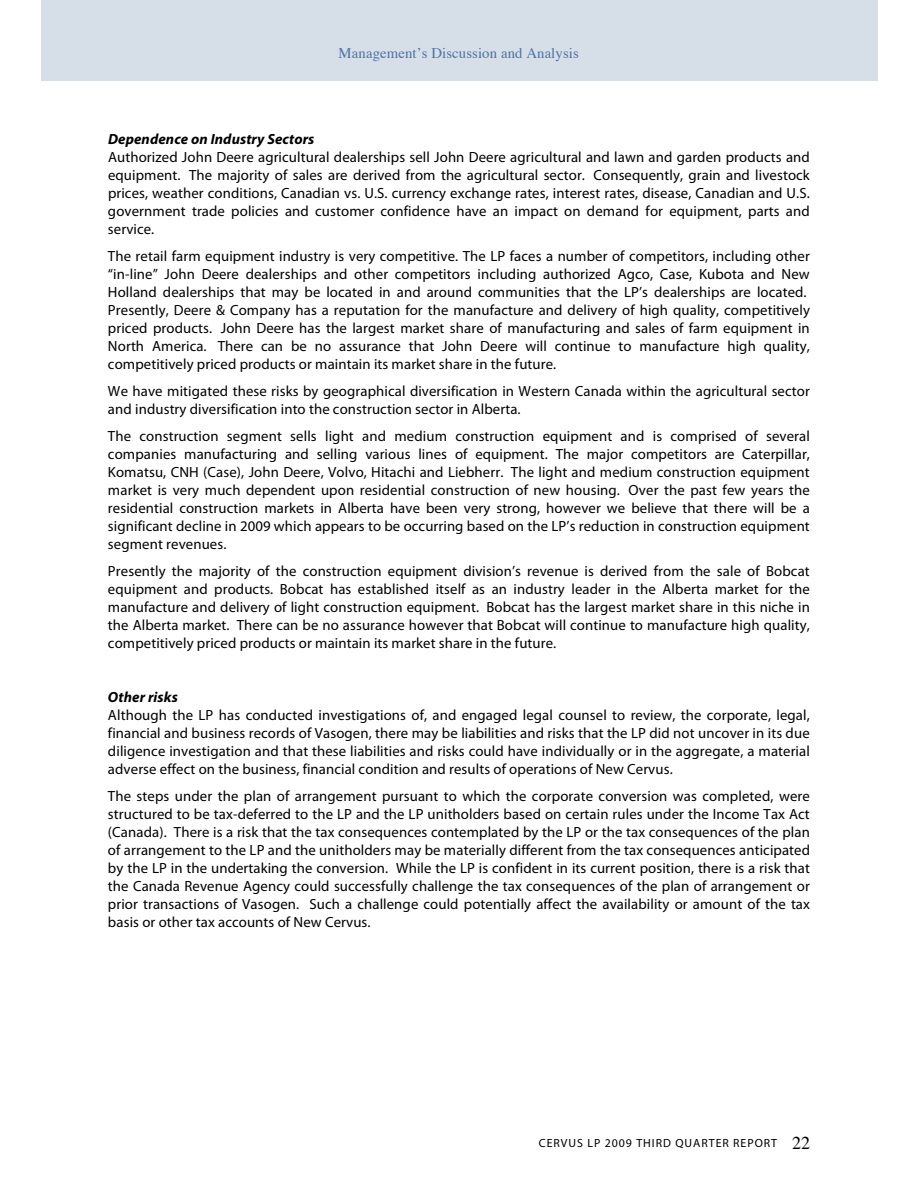
<style>
.page{position:relative;width:918px;height:1188px;background:#fff}
.page>*{position:absolute;margin:0;border:0;box-sizing:border-box;transform-origin:0 0}
.t1{font:14.7px/18px "Myriad Pro";letter-spacing:.005em;color:#000}
.t2{font:14.7px "Times";letter-spacing:.005em;color:#4c73a4}
.t3{font:11.85px "Myriad Pro";letter-spacing:.08em;color:#000}
.s1{font-weight:700;font-style:italic}
.s2{font-family:"Times";font-size:18px}
</style>
<div class="page">
<div style="left:41px;top:0;width:837px;height:81px;background:#d6dfe8"></div>
<p class="t2" style="left:339px;top:47px;width:242px">Management’s Discussion and Analysis</p>
<p class="t1" style="left:108px;top:131px;width:703px"><span class="s1">Dependence on Industry Sectors<br></span>Authorized John Deere agricultural dealerships sell John Deere agricultural and lawn and garden products and equipment. The majority of sales are derived from the agricultural sector. Consequently, grain and livestock prices, weather conditions, Canadian vs. U.S. currency exchange rates, interest rates, disease, Canadian and U.S. government trade policies and customer confidence have an impact on demand for equipment, parts and service.</p>
<p class="t1" style="left:108px;top:248px;width:703px">The retail farm equipment industry is very competitive. The LP faces a number of competitors, including other “in-line” John Deere dealerships and other competitors including authorized Agco, Case, Kubota and New Holland dealerships that may be located in and around communities that the LP’s dealerships are located.<br>Presently, Deere &amp; Company has a reputation for the manufacture and delivery of high quality, competitively priced products. John Deere has the largest market share of manufacturing and sales of farm equipment in North America. There can be no assurance that John Deere will continue to manufacture high quality, competitively priced products or maintain its market share in the future.</p>
<p class="t1" style="left:108px;top:383px;width:703px">We have mitigated these risks by geographical diversification in Western Canada within the agricultural sector and industry diversification into the construction sector in Alberta.</p>
<p class="t1" style="left:108px;top:428px;width:704px;text-align:justify">The construction segment sells light and medium construction equipment and is comprised of several companies manufacturing and selling various lines of equipment. The major competitors are Caterpillar, Komatsu, CNH (Case), John Deere, Volvo, Hitachi and Liebherr. The light and medium construction equipment market is very much dependent upon residential construction of new housing. Over the past few years the residential construction markets in Alberta have been very strong, however we believe that there will be a significant decline in 2009 which appears to be occurring based on the LP’s reduction in construction equipment segment revenues.</p>
<p class="t1" style="left:108px;top:563px;width:703px;text-align:justify">Presently the majority of the construction equipment division’s revenue is derived from the sale of Bobcat equipment and products. Bobcat has established itself as an industry leader in the Alberta market for the manufacture and delivery of light construction equipment. Bobcat has the largest market share in this niche in the Alberta market. There can be no assurance however that Bobcat will continue to manufacture high quality, competitively priced products or maintain its market share in the future.</p>
<p class="t1" style="left:108px;top:689px;width:703px"><span class="s1">Other risks<br></span>Although the LP has conducted investigations of, and engaged legal counsel to review, the corporate, legal, financial and business records of Vasogen, there may be liabilities and risks that the LP did not uncover in its due diligence investigation and that these liabilities and risks could have individually or in the aggregate, a material adverse effect on the business, financial condition and results of operations of New Cervus.</p>
<p class="t1" style="left:108px;top:788px;width:704px;text-align:justify">The steps under the plan of arrangement pursuant to which the corporate conversion was completed, were structured to be tax-deferred to the LP and the LP unitholders based on certain rules under the Income Tax Act (Canada). There is a risk that the tax consequences contemplated by the LP or the tax consequences of the plan of arrangement to the LP and the unitholders may be materially different from the tax consequences anticipated by the LP in the undertaking the conversion. While the LP is confident in its current position, there is a risk that the Canada Revenue Agency could successfully challenge the tax consequences of the plan of arrangement or prior transactions of Vasogen. Such a challenge could potentially affect the availability or amount of the tax basis or other tax accounts of New Cervus.</p>
<p class="t3" style="left:539px;top:1139px;width:273px">CERVUS LP 2009 THIRD QUARTER REPORT <span class="s2">22</span></p>
</div>
